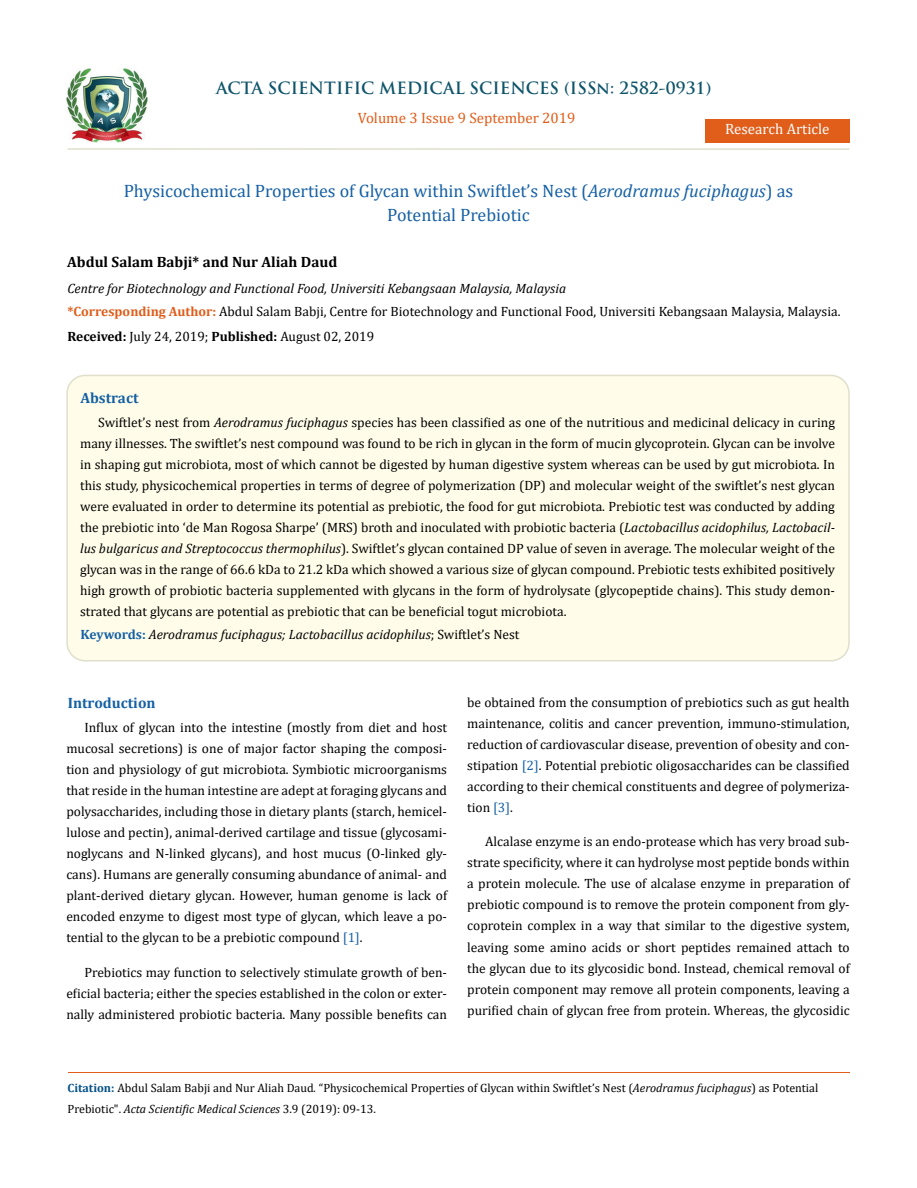
<style>
.page{position:relative;width:917px;height:1188px;background:#fff}
.page>*{position:absolute;margin:0;border:0;box-sizing:border-box;transform-origin:0 0}
.t1{font:18px/24px "Cambria";color:#1560a6;text-align:center}
.t2{font:700 16.5px "Trajan Pro";color:#0e546a}
.t3{font:700 15px "Cambria";color:#000}
.t4{font:15px "Cambria";color:#e05d1a}
.t5{font:700 15px "Cambria";color:#1560a6}
.t6{font:15px "Cambria";color:#fff}
.t7{font:13.5px/21px "Cambria";color:#000;text-align:justify}
.t8{font:italic 13.5px "Cambria";color:#000}
.t9{font:12px/21px "Cambria";color:#000}
.s1{font-style:italic}
.s2{font-weight:700;color:#e05d1a}
.s3{font-weight:700}
.s4{font-weight:700;font-style:normal;color:#1560a6}
.s5{font-style:normal}
.s6{color:#1560a6}
.s7{font-weight:700;color:#035089}
</style>
<div class="page">
<img style="left:67px;top:68px;width:80px;height:74px">
<div style="left:705px;top:119px;width:144px;height:23px;background:#e05d1a"></div>
<div style="left:67px;top:375px;width:782px;height:286px;background:#fffde9;border-radius:18px"></div>
<div style="left:66px;top:375px;width:783px;height:286px;border:2px solid #e0dfcd;border-radius:18px"></div>
<hr style="left:67px;top:148px;width:782px;height:2px;background:#e0dfcd">
<hr style="left:68px;top:1073px;width:781px;height:1px;background:#e05d1a">
<p class="t2" style="left:216px;top:77px;width:497px">ACTA SCIENTIFIC MEDICAL SCIENCES (ISSn: 2582-0931)</p>
<p class="t4" style="left:358px;top:109px;width:219px">Volume 3 Issue 9 September 2019</p>
<p class="t6" style="left:725px;top:120px;width:106px">Research Article</p>
<h1 class="t1" style="left:124px;top:178px;width:671px">Physicochemical Properties of Glycan within Swiftlet’s Nest (<span class="s1">Aerodramus fuciphagus</span>) as<br>Potential Prebiotic</h1>
<p class="t3" style="left:67px;top:251px;width:272px">Abdul Salam Babji* and Nur Aliah Daud</p>
<p class="t7" style="left:67px;top:276px;width:774px;line-height:23.4px"><span class="s1">Centre for Biotechnology and Functional Food, Universiti Kebangsaan Malaysia, Malaysia<br></span><span class="s2">*Corresponding Author:</span> Abdul Salam Babji, Centre for Biotechnology and Functional Food, Universiti Kebangsaan Malaysia, Malaysia.</p>
<p class="t7" style="left:67px;top:325px;width:308px"><span class="s3">Received:</span> July 24, 2019; <span class="s3">Published:</span> August 02, 2019</p>
<p class="t5" style="left:80px;top:387px;width:60px">Abstract</p>
<p class="t7" style="left:80px;top:411px;width:756px;text-indent:18px">Swiftlet’s nest from <span class="s1">Aerodramus fuciphagus</span> species has been classified as one of the nutritious and medicinal delicacy in curing many illnesses. The swiftlet’s nest compound was found to be rich in glycan in the form of mucin glycoprotein. Glycan can be involve in shaping gut microbiota, most of which cannot be digested by human digestive system whereas can be used by gut microbiota. In this study, physicochemical properties in terms of degree of polymerization (DP) and molecular weight of the swiftlet’s nest glycan were evaluated in order to determine its potential as prebiotic, the food for gut microbiota. Prebiotic test was conducted by adding the prebiotic into ‘de Man Rogosa Sharpe’ (MRS) broth and inoculated with probiotic bacteria (<span class="s1">Lactobacillus acidophilus, Lactobacil&shy;lus bulgaricus and Streptococcus thermophilus</span>). Swiftlet’s glycan contained DP value of seven in average. The molecular weight of the glycan was in the range of 66.6 kDa to 21.2 kDa which showed a various size of glycan compound. Prebiotic tests exhibited positively high growth of probiotic bacteria supplemented with glycans in the form of hydrolysate (glycopeptide chains). This study demon&shy;strated that glycans are potential as prebiotic that can be beneficial togut microbiota.</p>
<p class="t8" style="left:81px;top:625px;width:440px"><span class="s4">Keywords:</span> Aerodramus fuciphagus; Lactobacillus acidophilus<span class="s5">; Swiftlet’s Nest</span></p>
<p class="t5" style="left:68px;top:692px;width:89px">Introduction</p>
<p class="t7" style="left:66px;top:717px;width:382px;text-indent:18px">Influx of glycan into the intestine (mostly from diet and host mucosal secretions) is one of major factor shaping the composi&shy;tion and physiology of gut microbiota. Symbiotic microorganisms that reside in the human intestine are adept at foraging glycans and polysaccharides, including those in dietary plants (starch, hemicel&shy;lulose and pectin), animal-derived cartilage and tissue (glycosami&shy;noglycans and N-linked glycans), and host mucus (O-linked gly&shy;cans). Humans are generally consuming abundance of animal- and plant-derived dietary glycan. However, human genome is lack of encoded enzyme to digest most type of glycan, which leave a po&shy;tential to the glycan to be a prebiotic compound <span class="s6">[1]</span>.</p>
<p class="t7" style="left:66px;top:962px;width:382px;text-indent:18px">Prebiotics may function to selectively stimulate growth of ben&shy;eficial bacteria; either the species established in the colon or exter&shy;nally administered probiotic bacteria. Many possible benefits can</p>
<p class="t7" style="left:467px;top:692px;width:384px">be obtained from the consumption of prebiotics such as gut health maintenance, colitis and cancer prevention, immuno-stimulation, reduction of cardiovascular disease, prevention of obesity and con&shy;stipation <span class="s6">[2]</span>. Potential prebiotic oligosaccharides can be classified according to their chemical constituents and degree of polymeriza&shy;tion <span class="s6">[3]</span>.</p>
<p class="t7" style="left:467px;top:831px;width:384px;text-indent:18px">Alcalase enzyme is an endo-protease which has very broad sub&shy;strate specificity, where it can hydrolyse most peptide bonds within a protein molecule. The use of alcalase enzyme in preparation of prebiotic compound is to remove the protein component from gly&shy;coprotein complex in a way that similar to the digestive system, leaving some amino acids or short peptides remained attach to the glycan due to its glycosidic bond. Instead, chemical removal of protein component may remove all protein components, leaving a purified chain of glycan free from protein. Whereas, the glycosidic</p>
<p class="t9" style="left:68px;top:1077px;width:752px"><span class="s7">Citation:</span> Abdul Salam Babji and Nur Aliah Daud<span class="s1">.</span> “Physicochemical Properties of Glycan within Swiftlet’s Nest (<span class="s1">Aerodramus fuciphagus</span>) as Potential<br>Prebiotic". <span class="s1">Acta Scientific Medical Sciences</span> 3.9 (2019): 09-13.</p>
</div>
